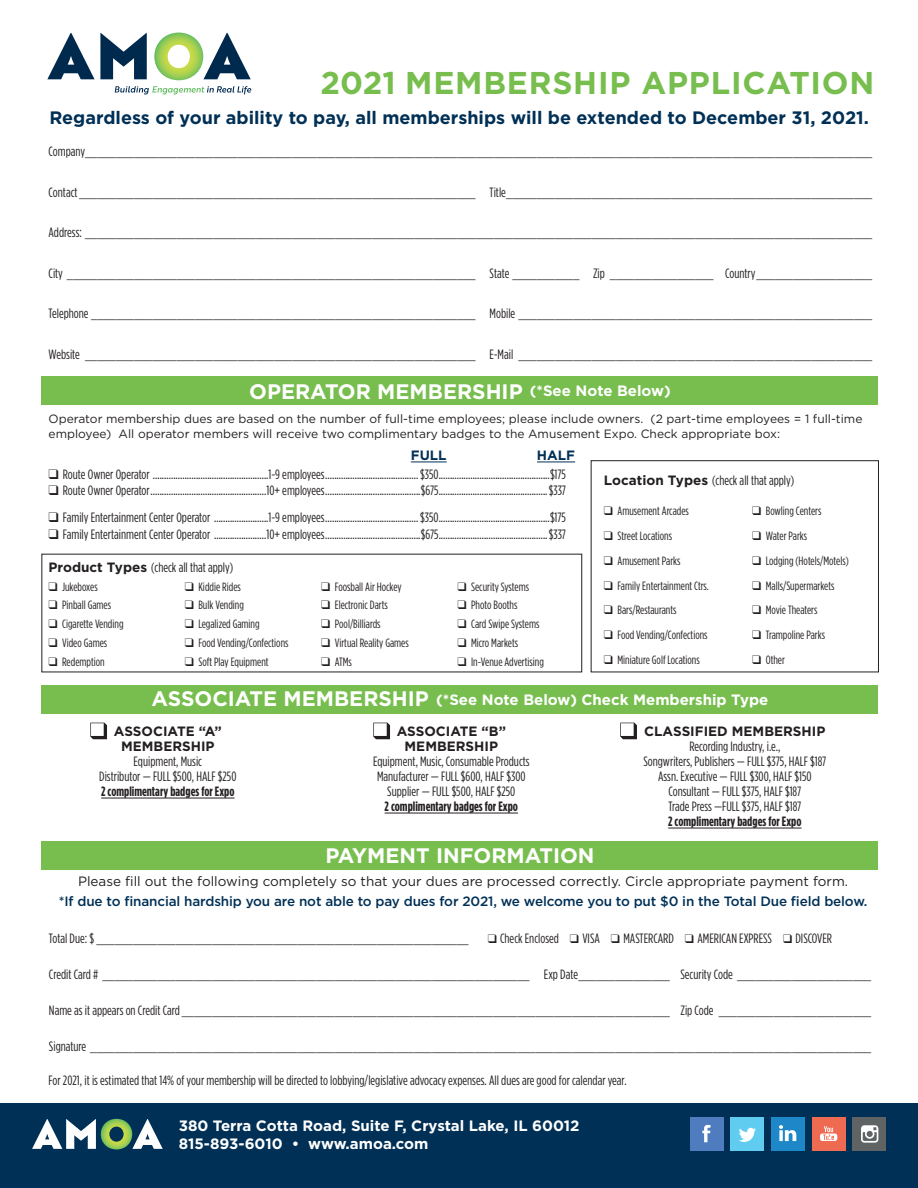
<style>
.page{position:relative;width:918px;height:1188px;background:#fff}
.page>*{position:absolute;margin:0;border:0;box-sizing:border-box;transform-origin:0 0}
.t1{font:700 31.5px "Gotham";letter-spacing:.025em;color:#77be4e}
.t2{font:700 21px "Gotham";color:#fff}
.t3{font:700 18px "Gotham";color:#003056}
.t4{font:700 15px/18px "Gotham";color:#fff}
.t5{font:13.5px/15px "Gotham Condensed";color:#231f20;text-align:center}
.t6{font:13.5px "Gotham";color:#231f20}
.t7{font:500 13.5px "Gotham";letter-spacing:-.01em;color:#003056}
.t8{font:700 13.5px "Gotham Condensed";color:#231f20}
.t9{font:700 13.5px "Gotham";color:#231f20}
.t10{font:700 13.5px "Gotham";color:#003056}
.t11{font:12px "Gotham Condensed";color:#231f20}
.t12{font:12px/15px "Gotham";color:#231f20}
.s1{font-size:15px}
.s2{font-family:"Gotham";font-weight:700}
.s3{font-size:21px}
</style>
<div class="page">
<div style="left:0;top:1103px;width:918px;height:85px;background:#003056"></div>
<svg style="left:32px;top:1119px;width:131px;height:30px"></svg>
<div style="left:690px;top:1117px;width:34px;height:34px;background:#4e7cbf"></div>
<svg style="left:702px;top:1125px;width:9px;height:17px"></svg>
<div style="left:730px;top:1117px;width:34px;height:34px;background:#60ccf0"></div>
<svg style="left:739px;top:1128px;width:17px;height:14px"></svg>
<div style="left:771px;top:1117px;width:34px;height:34px;background:#1e87c8"></div>
<svg style="left:779px;top:1125px;width:17px;height:16px"></svg>
<div style="left:812px;top:1117px;width:34px;height:34px;background:#ee6b52"></div>
<svg style="left:820px;top:1126px;width:17px;height:15px"></svg>
<div style="left:852px;top:1117px;width:34px;height:34px;background:#5f6364"></div>
<svg style="left:861px;top:1125px;width:17px;height:18px"></svg>
<div style="left:591px;top:460px;width:288px;height:212px;border:1px solid #231f20"></div>
<div style="left:41px;top:841px;width:837px;height:29px;background:#77be4e"></div>
<hr style="left:101px;top:798px;width:134px;height:1px;background:#231f20">
<hr style="left:385px;top:813px;width:133px;height:1px;background:#231f20">
<hr style="left:668px;top:828px;width:134px;height:1px;background:#231f20">
<div style="left:41px;top:685px;width:837px;height:29px;background:#77be4e"></div>
<div style="left:41px;top:376px;width:837px;height:29px;background:#77be4e"></div>
<svg style="left:620px;top:723px;width:17px;height:16px"></svg>
<svg style="left:373px;top:723px;width:17px;height:16px"></svg>
<svg style="left:90px;top:723px;width:17px;height:16px"></svg>
<svg style="left:115px;top:86px;width:136px;height:9px"></svg>
<svg style="left:47px;top:33px;width:100px;height:46px"></svg>
<svg style="left:154px;top:33px;width:97px;height:47px"></svg>
<hr style="left:411px;top:462px;width:36px;height:1px;background:#003056">
<hr style="left:537px;top:462px;width:38px;height:1px;background:#003056">
<p class="t1" style="left:321px;top:65px;width:555px">2021 MEMBERSHIP APPLICATION</p>
<p class="t3" style="left:49px;top:107px;width:821px">Regardless of your ability to pay, all memberships will be extended to December 31, 2021.</p>
<p class="t5" style="left:49px;top:144px;width:825px">Company__________________________________________________________________________________________________________________________________</p>
<p class="t5" style="left:49px;top:184px;width:825px">Contact__________________________________________________________________ Title_____________________________________________________________</p>
<p class="t5" style="left:49px;top:225px;width:825px">Address: __________________________________________________________________________________________________________________________________</p>
<p class="t5" style="left:49px;top:265px;width:825px">City_ ___________________________________________________________________ State____________ Zip_ _________________ Country____________________</p>
<p class="t5" style="left:49px;top:306px;width:825px">Telephone________________________________________________________________ Mobile___________________________________________________________</p>
<p class="t5" style="left:49px;top:346px;width:825px">Website_ ________________________________________________________________ E-Mail_ __________________________________________________________</p>
<p class="t2" style="left:249px;top:380px;width:423px">OPERATOR MEMBERSHIP <span class="s1">(*See Note Below)</span></p>
<p class="t12" style="left:49px;top:411px;width:815px">Operator membership dues are based on the number of full-time employees; please include owners. (2 part-time employees = 1 full-time employee) All operator members will receive two complimentary badges to the Amusement Expo. Check appropriate box:</p>
<p class="t10" style="left:411px;top:448px;width:37px">FULL</p>
<p class="t10" style="left:537px;top:448px;width:40px">HALF</p>
<p class="t5" style="left:49px;top:466px;width:519px">❑ Route Owner Operator ...................................................1-9 employees.........................................$350.................................................$175</p>
<p class="t5" style="left:49px;top:483px;width:519px">❑ Route Owner Operator...................................................10+ employees..........................................$675................................................$337</p>
<p class="t5" style="left:49px;top:510px;width:519px">❑ Family Entertainment Center Operator ........................1-9 employees.........................................$350.................................................$175</p>
<p class="t5" style="left:49px;top:527px;width:519px">❑ Family Entertainment Center Operator .......................10+ employees..........................................$675................................................$337</p>
<p class="t5" style="left:49px;top:560px;width:186px"><span class="s2">Product Types</span> (check all that apply)</p>
<p class="t11" style="left:49px;top:580px;width:51px">❑ Jukeboxes</p>
<p class="t11" style="left:49px;top:599px;width:64px">❑ Pinball Games</p>
<p class="t11" style="left:49px;top:617px;width:76px">❑ Cigarette Vending</p>
<p class="t11" style="left:49px;top:636px;width:60px">❑ Video Games</p>
<p class="t11" style="left:49px;top:655px;width:58px">❑ Redemption</p>
<p class="t11" style="left:185px;top:580px;width:58px">❑ Kiddie Rides</p>
<p class="t11" style="left:185px;top:599px;width:61px">❑ Bulk Vending</p>
<p class="t11" style="left:185px;top:617px;width:76px">❑ Legalized Gaming</p>
<p class="t11" style="left:185px;top:636px;width:105px">❑ Food Vending/Confections</p>
<p class="t11" style="left:185px;top:655px;width:85px">❑ Soft Play Equipment</p>
<p class="t11" style="left:321px;top:580px;width:82px">❑ Foosball Air Hockey</p>
<p class="t11" style="left:321px;top:599px;width:68px">❑ Electronic Darts</p>
<p class="t11" style="left:321px;top:617px;width:61px">❑ Pool/Billiards</p>
<p class="t11" style="left:321px;top:636px;width:89px">❑ Virtual Reality Games</p>
<p class="t11" style="left:321px;top:655px;width:32px">❑ ATMs</p>
<p class="t11" style="left:458px;top:580px;width:73px">❑ Security Systems</p>
<p class="t11" style="left:458px;top:599px;width:61px">❑ Photo Booths</p>
<p class="t11" style="left:458px;top:617px;width:83px">❑ Card Swipe Systems</p>
<p class="t11" style="left:458px;top:636px;width:62px">❑ Micro Markets</p>
<p class="t11" style="left:458px;top:655px;width:88px">❑ In-Venue Advertising</p>
<p class="t5" style="left:604px;top:473px;width:192px"><span class="s2">Location Types</span> (check all that apply)</p>
<p class="t11" style="left:604px;top:505px;width:86px">❑ Amusement Arcades</p>
<p class="t11" style="left:604px;top:529px;width:70px">❑ Street Locations</p>
<p class="t11" style="left:604px;top:554px;width:78px">❑ Amusement Parks</p>
<p class="t11" style="left:604px;top:579px;width:106px">❑ Family Entertainment Ctrs.</p>
<p class="t11" style="left:604px;top:604px;width:74px">❑ Bars/Restaurants</p>
<p class="t11" style="left:604px;top:628px;width:105px">❑ Food Vending/Confections</p>
<p class="t11" style="left:604px;top:653px;width:97px">❑ Miniature Golf Locations</p>
<p class="t11" style="left:752px;top:505px;width:71px">❑ Bowling Centers</p>
<p class="t11" style="left:752px;top:529px;width:57px">❑ Water Parks</p>
<p class="t11" style="left:752px;top:554px;width:98px">❑ Lodging (Hotels/Motels)</p>
<p class="t11" style="left:752px;top:579px;width:84px">❑ Malls/Supermarkets</p>
<p class="t11" style="left:752px;top:604px;width:67px">❑ Movie Theaters</p>
<p class="t11" style="left:752px;top:628px;width:74px">❑ Trampoline Parks</p>
<p class="t11" style="left:752px;top:653px;width:34px">❑ Other</p>
<p class="t4" style="left:151px;top:690px;width:619px"><span class="s3">ASSOCIATE MEMBERSHIP</span> (*See Note Below) Check Membership Type</p>
<p class="t9" style="left:114px;top:724px;width:109px">ASSOCIATE “A”</p>
<p class="t9" style="left:121px;top:739px;width:95px">MEMBERSHIP</p>
<p class="t5" style="left:134px;top:754px;width:70px">Equipment, Music</p>
<p class="t5" style="left:99px;top:769px;width:139px">Distributor — FULL $500, HALF $250</p>
<p class="t8" style="left:101px;top:784px;width:135px">2 complimentary badges for Expo</p>
<p class="t9" style="left:397px;top:724px;width:111px">ASSOCIATE “B”</p>
<p class="t9" style="left:405px;top:739px;width:95px">MEMBERSHIP</p>
<p class="t5" style="left:373px;top:754px;width:158px">Equipment, Music, Consumable Products</p>
<p class="t5" style="left:377px;top:769px;width:150px">Manufacturer — FULL $600, HALF $300<br>Supplier — FULL $500, HALF $250</p>
<p class="t8" style="left:385px;top:799px;width:135px">2 complimentary badges for Expo</p>
<p class="t2" style="left:325px;top:843px;width:271px">PAYMENT INFORMATION</p>
<p class="t9" style="left:644px;top:724px;width:183px">CLASSIFIED MEMBERSHIP</p>
<p class="t5" style="left:643px;top:739px;width:184px">Recording Industry, i.e.,<br>Songwriters, Publishers — FULL $375, HALF $187</p>
<p class="t5" style="left:658px;top:769px;width:155px">Assn. Executive — FULL $300, HALF $150</p>
<p class="t5" style="left:668px;top:784px;width:134px;text-align:left">Consultant — FULL $375, HALF $187<br>Trade Press —FULL $375, HALF $187</p>
<p class="t8" style="left:668px;top:814px;width:135px">2 complimentary badges for Expo</p>
<p class="t6" style="left:78px;top:874px;width:772px">Please fill out the following completely so that your dues are processed correctly. Circle appropriate payment form.</p>
<p class="t7" style="left:59px;top:893px;width:810px">*If due to financial hardship you are not able to pay dues for 2021, we welcome you to put $0 in the Total Due field below.</p>
<p class="t5" style="left:49px;top:931px;width:421px">Total Due: $______________________________________________________________</p>
<p class="t5" style="left:488px;top:931px;width:346px">❑ Check Enclosed ❑ VISA ❑ MASTERCARD ❑ AMERICAN EXPRESS ❑ DISCOVER</p>
<p class="t5" style="left:49px;top:967px;width:824px">Credit Card #_ ______________________________________________________________________ Exp Date________________ Security Code_ ______________________</p>
<p class="t5" style="left:49px;top:1003px;width:824px">Name as it appears on Credit Card_________________________________________________________________________________ Zip Code_ _________________________</p>
<p class="t5" style="left:49px;top:1039px;width:824px">Signature _________________________________________________________________________________________________________________________________</p>
<p class="t5" style="left:49px;top:1073px;width:580px">For 2021, it is estimated that 14% of your membership will be directed to lobbying/legislative advocacy expenses. All dues are good for calendar year.</p>
<p class="t4" style="left:179px;top:1117px;width:402px">380 Terra Cotta Road, Suite F, Crystal Lake, IL 60012<br>815-893-6010 • www.amoa.com</p>
</div>
